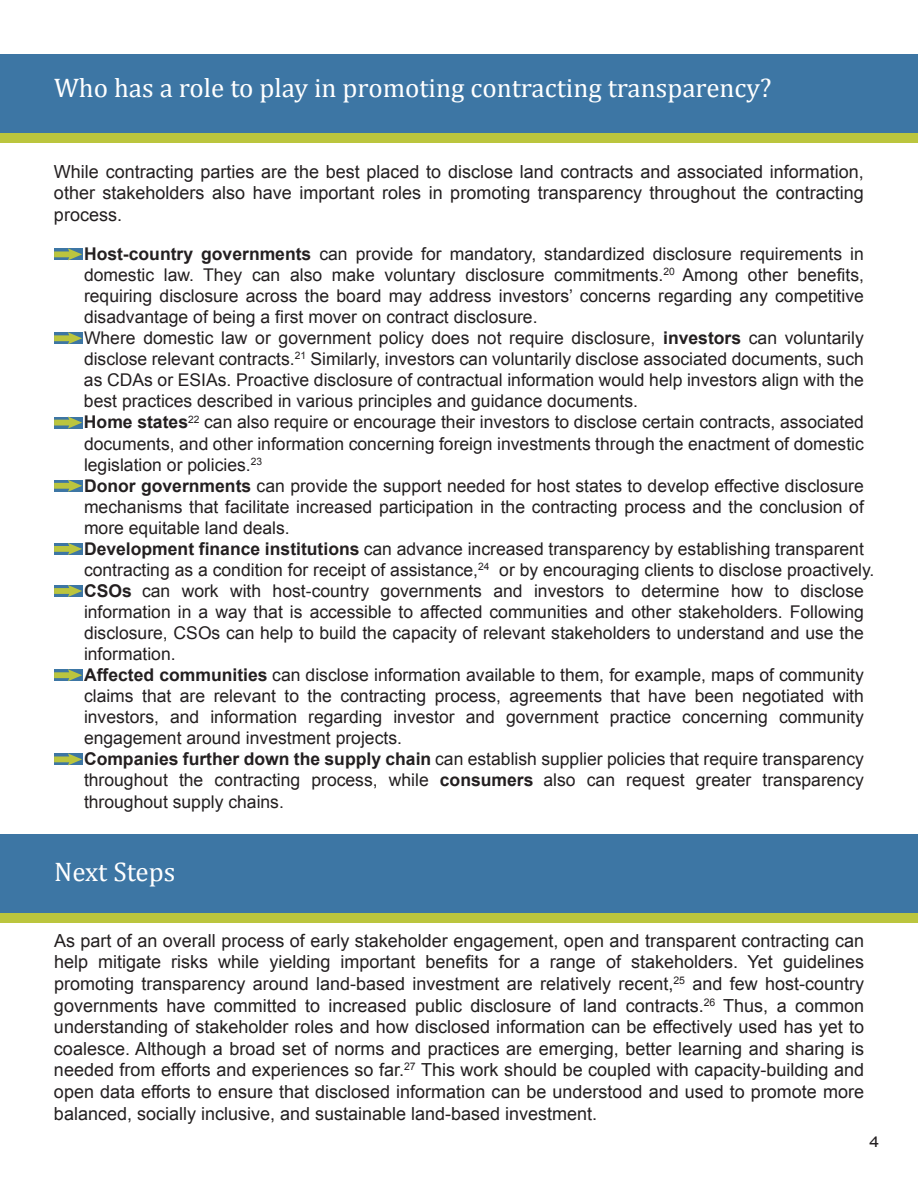
<style>
.page{position:relative;width:918px;height:1188px;background:#fff}
.page>*{position:absolute;margin:0;border:0;box-sizing:border-box;transform-origin:0 0}
.t1{font:27px "Cambria";color:#fff}
.t2{font:18px/21.6px "Arial";color:#231f20;text-align:justify}
.t3{font:17.55px/21px "Arial";color:#231f20}
.t4{font:15px "Arial";color:#231f20;scale:1.18 1}
.s1{font-weight:700}
</style>
<div class="page">
<div style="left:0;top:913px;width:918px;height:10px;background:#bbc53e"></div>
<div style="left:0;top:834px;width:918px;height:78px;background:#3d76a4"></div>
<div style="left:0;top:132px;width:918px;height:11px;background:#bbc53e"></div>
<div style="left:0;top:54px;width:918px;height:78px;background:#3d76a4"></div>
<svg style="left:54px;top:753px;width:28px;height:12px"></svg>
<svg style="left:54px;top:669px;width:28px;height:12px"></svg>
<svg style="left:54px;top:585px;width:28px;height:12px"></svg>
<svg style="left:54px;top:543px;width:28px;height:12px"></svg>
<svg style="left:54px;top:480px;width:28px;height:12px"></svg>
<svg style="left:54px;top:417px;width:28px;height:12px"></svg>
<svg style="left:54px;top:332px;width:28px;height:12px"></svg>
<svg style="left:54px;top:248px;width:28px;height:12px"></svg>
<h1 class="t1" style="left:54px;top:72px;width:719px">Who has a role to play in promoting contracting transparency?</h1>
<p class="t2" style="left:54px;top:161px;width:811px">While contracting parties are the best placed to disclose land contracts and associated information, other stakeholders also have important roles in promoting transparency throughout the contracting process.</p>
<p class="t3" style="left:84px;top:244px;width:792px"><span class="s1">Host-country governments</span> can provide for mandatory, standardized disclosure requirements in domestic law. They can also make voluntary disclosure commitments.<sup>20</sup> Among other benefits, requiring disclosure across the board may address investors’ concerns regarding any competitive disadvantage of being a first mover on contract disclosure.<br>Where domestic law or government policy does not require disclosure, <span class="s1">investors</span> can voluntarily disclose relevant contracts.<sup>21</sup> Similarly, investors can voluntarily disclose associated documents, such as CDAs or ESIAs. Proactive disclosure of contractual information would help investors align with the best practices described in various principles and guidance documents.<br><span class="s1">Home states</span><sup>22</sup> can also require or encourage their investors to disclose certain contracts, associated documents, and other information concerning foreign investments through the enactment of domestic legislation or policies.<sup>23<br></sup><span class="s1">Donor governments</span> can provide the support needed for host states to develop effective disclosure mechanisms that facilitate increased participation in the contracting process and the conclusion of more equitable land deals.<br><span class="s1">Development finance institutions</span> can advance increased transparency by establishing transparent contracting as a condition for receipt of assistance,<sup>24</sup> or by encouraging clients to disclose proactively.<br><span class="s1">CSOs</span> can work with host-country governments and investors to determine how to disclose information in a way that is accessible to affected communities and other stakeholders. Following disclosure, CSOs can help to build the capacity of relevant stakeholders to understand and use the information.<br><span class="s1">Affected communities</span> can disclose information available to them, for example, maps of community claims that are relevant to the contracting process, agreements that have been negotiated with investors, and information regarding investor and government practice concerning community engagement around investment projects.<br><span class="s1">Companies further down the supply chain</span> can establish supplier policies that require transparency throughout the contracting process, while <span class="s1">consumers</span> also can request greater transparency throughout supply chains.</p>
<h1 class="t1" style="left:54px;top:856px;width:123px">Next Steps</h1>
<p class="t2" style="left:54px;top:930px;width:812px">As part of an overall process of early stakeholder engagement, open and transparent contracting can help mitigate risks while yielding important benefits for a range of stakeholders. Yet guidelines promoting transparency around land-based investment are relatively recent,<sup>25</sup> and few host-country governments have committed to increased public disclosure of land contracts.<sup>26</sup> Thus, a common understanding of stakeholder roles and how disclosed information can be effectively used has yet to coalesce. Although a broad set of norms and practices are emerging, better learning and sharing is needed from efforts and experiences so far.<sup>27</sup> This work should be coupled with capacity-building and open data efforts to ensure that disclosed information can be understood and used to promote more balanced, socially inclusive, and sustainable land-based investment.</p>
<p class="t4" style="left:869px;top:1132px;width:10px">4</p>
</div>
